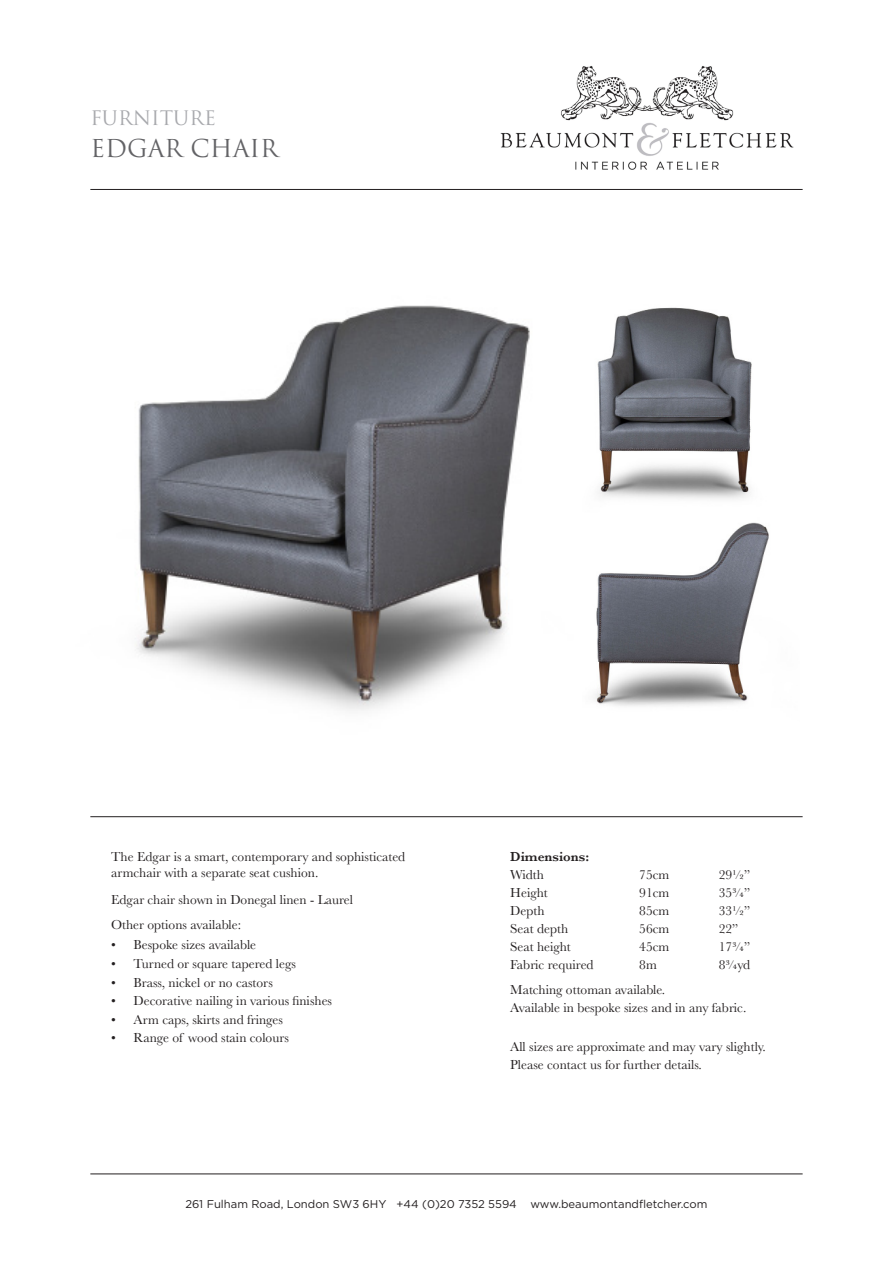
<style>
.page{position:relative;width:893px;height:1263px;background:#fff}
.page>*{position:absolute;margin:0;border:0;box-sizing:border-box;transform-origin:0 0}
.t1{font:24px "Trajan Pro";color:#636366}
.t2{font:19.5px "Trajan Pro";color:#a8a9ad}
.t3{font:13.5px/16.5px "Baskerville";color:#231f20}
.t4{font:600 13.5px "Baskerville";color:#231f20}
.t5{font:11.25px "Gotham";color:#231f20}
</style>
<div class="page">
<hr style="left:90px;top:189px;width:713px;height:1px;background:#231f20">
<hr style="left:90px;top:816px;width:713px;height:1px;background:#231f20">
<hr style="left:90px;top:1174px;width:713px;height:1px;background:#231f20">
<img style="left:500px;top:66px;width:294px;height:104px">
<img style="left:135px;top:305px;width:395px;height:406px">
<img style="left:597px;top:307px;width:155px;height:192px">
<img style="left:594px;top:522px;width:175px;height:184px">
<p class="t2" style="left:90px;top:106px;width:127px">FURNITURE</p>
<p class="t1" style="left:90px;top:133px;width:189px">EDGAR CHAIR</p>
<p class="t3" style="left:111px;top:848px;width:296px">The Edgar is a smart, contemporary and sophisticated armchair with a separate seat cushion.</p>
<p class="t3" style="left:111px;top:891px;width:244px">Edgar chair shown in Donegal linen - Laurel</p>
<p class="t3" style="left:111px;top:916px;width:132px">Other options available:</p>
<p class="t3" style="left:111px;top:937px;width:147px">• Bespoke sizes available</p>
<p class="t3" style="left:111px;top:955px;width:186px">• Turned or square tapered legs</p>
<p class="t3" style="left:111px;top:974px;width:163px">• Brass, nickel or no castors</p>
<p class="t3" style="left:111px;top:993px;width:222px">• Decorative nailing in various finishes</p>
<p class="t3" style="left:111px;top:1011px;width:173px">• Arm caps, skirts and fringes</p>
<p class="t3" style="left:111px;top:1030px;width:179px">• Range of wood stain colours</p>
<p class="t4" style="left:510px;top:847px;width:80px">Dimensions:</p>
<p class="t3" style="left:510px;top:866px;width:35px">Width</p>
<p class="t3" style="left:639px;top:866px;width:32px">75cm</p>
<p class="t3" style="left:719px;top:866px;width:33px">29½”</p>
<p class="t3" style="left:510px;top:884px;width:39px">Height</p>
<p class="t3" style="left:639px;top:884px;width:32px">91cm</p>
<p class="t3" style="left:719px;top:884px;width:33px">35¾”</p>
<p class="t3" style="left:510px;top:902px;width:36px">Depth</p>
<p class="t3" style="left:639px;top:902px;width:32px">85cm</p>
<p class="t3" style="left:719px;top:902px;width:33px">33½”</p>
<p class="t3" style="left:510px;top:920px;width:59px">Seat depth</p>
<p class="t3" style="left:639px;top:920px;width:32px">56cm</p>
<p class="t3" style="left:719px;top:920px;width:21px">22”</p>
<p class="t3" style="left:510px;top:938px;width:62px">Seat height</p>
<p class="t3" style="left:639px;top:938px;width:32px">45cm</p>
<p class="t3" style="left:719px;top:938px;width:33px">17¾”</p>
<p class="t3" style="left:510px;top:956px;width:85px">Fabric required</p>
<p class="t3" style="left:639px;top:956px;width:19px">8m</p>
<p class="t3" style="left:719px;top:956px;width:33px">8¾yd</p>
<p class="t3" style="left:510px;top:981px;width:157px">Matching ottoman available.</p>
<p class="t3" style="left:510px;top:999px;width:238px">Available in bespoke sizes and in any fabric.</p>
<p class="t3" style="left:510px;top:1038px;width:257px">All sizes are approximate and may vary slightly.</p>
<p class="t3" style="left:510px;top:1056px;width:193px">Please contact us for further details.</p>
<p class="t5" style="left:185px;top:1197px;width:524px">261 Fulham Road, London SW3 6HY +44 (0)20 7352 5594 www.beaumontandfletcher.com</p>
</div>
